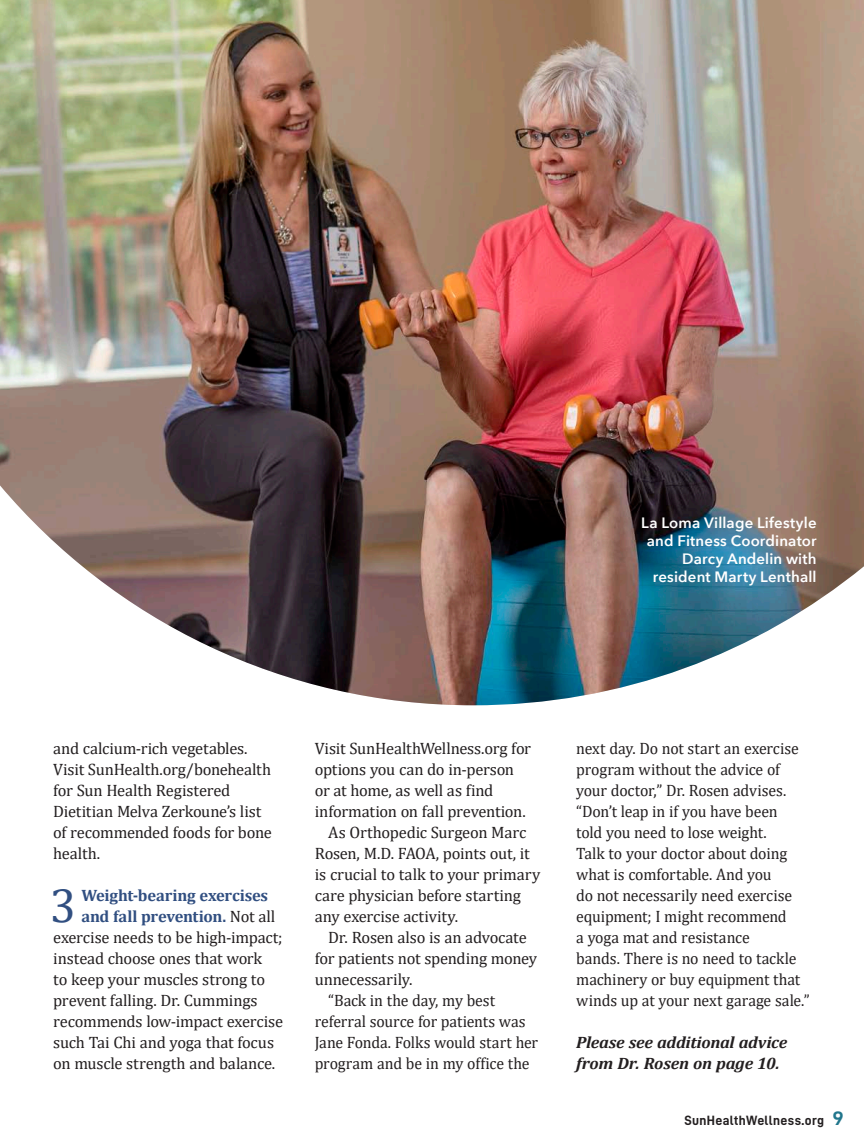
<style>
.page{position:relative;width:864px;height:1148px;background:#fff}
.page>*{position:absolute;margin:0;border:0;box-sizing:border-box;transform-origin:0 0}
.SH_Main_Body_Copy{font:48px "Cambria";color:#314f81}
.SH_Main_Body_Copy-2{font:16.5px/21px "Cambria";letter-spacing:-.015em;color:#231f20}
.SH_Main_Body_Copy-3{font:16.5px/21px "Cambria";letter-spacing:-.015em;color:#231f20;scale:.96 1}
.SH_Main_Body_Copy-4{font:700 16.5px "Cambria";letter-spacing:-.015em;color:#314f81}
.SH_Main_Body_Copy-5{font:italic 700 16.5px/21px "Cambria";letter-spacing:-.015em;color:#231f20;scale:1.04 1}
.t1{font:600 15px/18px "Avenir Next";letter-spacing:.01em;color:#fff;text-align:right}
.t2{font:13.5px "D DIN Bold";letter-spacing:.025em;color:#231f20}
.s1{font-weight:400;color:#231f20}
.s2{font-family:"D DIN Exp Bold";font-size:19.5px;color:#21768c}
</style>
<div class="page">
<img style="left:0;top:0;width:864px;height:705px">
<p class="t1" style="left:641px;top:513px;width:177px">La Loma Village Lifestyle and Fitness Coordinator<br>Darcy Andelin with resident Marty Lenthall</p>
<p class="SH_Main_Body_Copy-2" style="left:53px;top:738px;width:220px">and calcium-rich vegetables.<br>Visit SunHealth.org/bonehealth for Sun Health Registered<br>Dietitian Melva Zerkoune’s list of recommended foods for bone health.</p>
<p class="SH_Main_Body_Copy" style="left:50px;top:877px;width:28px">3</p>
<p class="SH_Main_Body_Copy-4" style="left:81px;top:883px;width:188px">Weight-bearing exercises</p>
<p class="SH_Main_Body_Copy-4" style="left:81px;top:904px;width:196px">and fall prevention. <span class="s1">Not all</span></p>
<p class="SH_Main_Body_Copy-2" style="left:53px;top:927px;width:231px">exercise needs to be high-impact;</p>
<p class="SH_Main_Body_Copy-2" style="left:53px;top:948px;width:210px">instead choose ones that work</p>
<p class="SH_Main_Body_Copy-2" style="left:53px;top:969px;width:213px">to keep your muscles strong to</p>
<p class="SH_Main_Body_Copy-2" style="left:53px;top:990px;width:206px">prevent falling. Dr. Cummings</p>
<p class="SH_Main_Body_Copy-2" style="left:53px;top:1011px;width:231px">recommends low-impact exercise</p>
<p class="SH_Main_Body_Copy-2" style="left:53px;top:1032px;width:222px">such Tai Chi and yoga that focus</p>
<p class="SH_Main_Body_Copy-2" style="left:53px;top:1053px;width:224px">on muscle strength and balance.</p>
<p class="SH_Main_Body_Copy-2" style="left:315px;top:738px;width:218px">Visit SunHealthWellness.org for options you can do in-person or at home, as well as find information on fall prevention.</p>
<p class="SH_Main_Body_Copy-2" style="left:315px;top:822px;width:227px;text-indent:13px">As Orthopedic Surgeon Marc<br>Rosen, M.D. FAOA, points out, it is crucial to talk to your primary care physician before starting any exercise activity.</p>
<p class="SH_Main_Body_Copy-2" style="left:315px;top:927px;width:224px;text-indent:13px">Dr. Rosen also is an advocate for patients not spending money unnecessarily.</p>
<p class="SH_Main_Body_Copy-3" style="left:315px;top:990px;width:234px;text-indent:13px">“Back in the day, my best referral source for patients was<br>Jane Fonda. Folks would start her program and be in my office the</p>
<p class="SH_Main_Body_Copy-3" style="left:576px;top:738px;width:245px">next day. Do not start an exercise program without the advice of your doctor,” Dr. Rosen advises. “Don’t leap in if you have been<br>told you need to lose weight.<br>Talk to your doctor about doing what is comfortable. And you<br>do not necessarily need exercise equipment; I might recommend<br>a yoga mat and resistance<br>bands. There is no need to tackle machinery or buy equipment that winds up at your next garage sale.”</p>
<p class="SH_Main_Body_Copy-5" style="left:576px;top:1031px;width:204px">Please see additional advice from Dr. Rosen on page 10.</p>
<p class="t2" style="left:684px;top:1112px;width:161px">SunHealthWellness.org <span class="s2">9</span></p>
</div>
